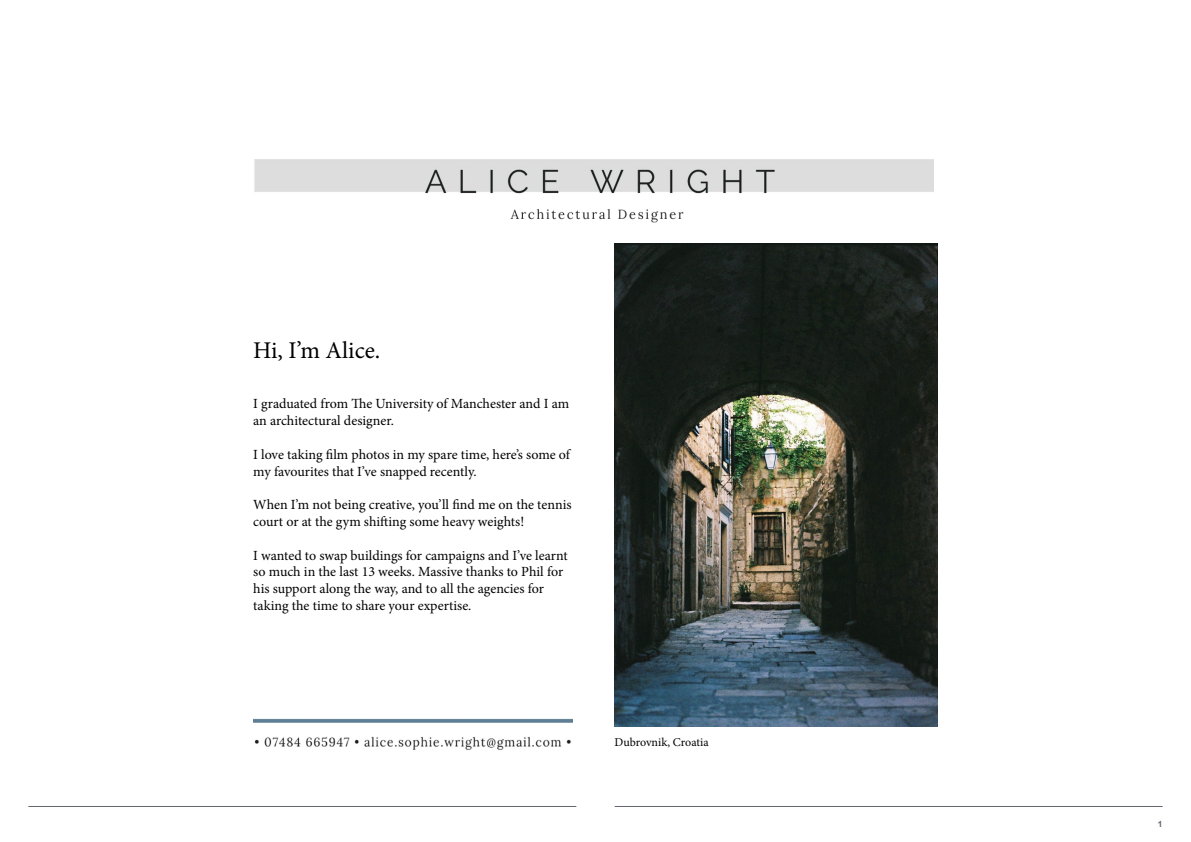
<style>
.page{position:relative;width:1191px;height:842px;background:#fff}
.page>*{position:absolute;margin:0;border:0;box-sizing:border-box;transform-origin:0 0}
.t1{font:24px "Minion Pro";color:#000}
.t2{font:14px/16.8px "Minion Pro";letter-spacing:-.005em;color:#000}
.t3{font:12px "Minion Pro";color:#000}
.t4{font:700 8.5px "Arial";color:#636772}
</style>
<div class="page">
<hr style="left:614px;top:806px;width:548px;height:1px;background:#636772">
<hr style="left:28px;top:806px;width:548px;height:1px;background:#636772">
<img style="left:253px;top:718px;width:319px;height:32px">
<img style="left:614px;top:244px;width:323px;height:482px">
<img style="left:254px;top:159px;width:680px;height:35px">
<img style="left:510px;top:209px;width:174px;height:14px">
<h1 class="t1" style="left:253px;top:334px;width:129px">Hi, I’m Alice.</h1>
<p class="t2" style="left:253px;top:396px;width:317px">I graduated from The University of Manchester and I am an architectural designer.</p>
<p class="t2" style="left:253px;top:446px;width:318px">I love taking film photos in my spare time, here’s some of my favourites that I’ve snapped recently.</p>
<p class="t2" style="left:253px;top:496px;width:320px">When I’m not being creative, you’ll find me on the tennis court or at the gym shifting some heavy weights!</p>
<p class="t2" style="left:253px;top:547px;width:316px">I wanted to swap buildings for campaigns and I’ve learnt so much in the last 13 weeks. Massive thanks to Phil for his support along the way, and to all the agencies for taking the time to share your expertise.</p>
<p class="t3" style="left:614px;top:734px;width:95px">Dubrovnik, Croatia</p>
<p class="t4" style="left:1157px;top:818px;width:6px">1</p>
</div>
